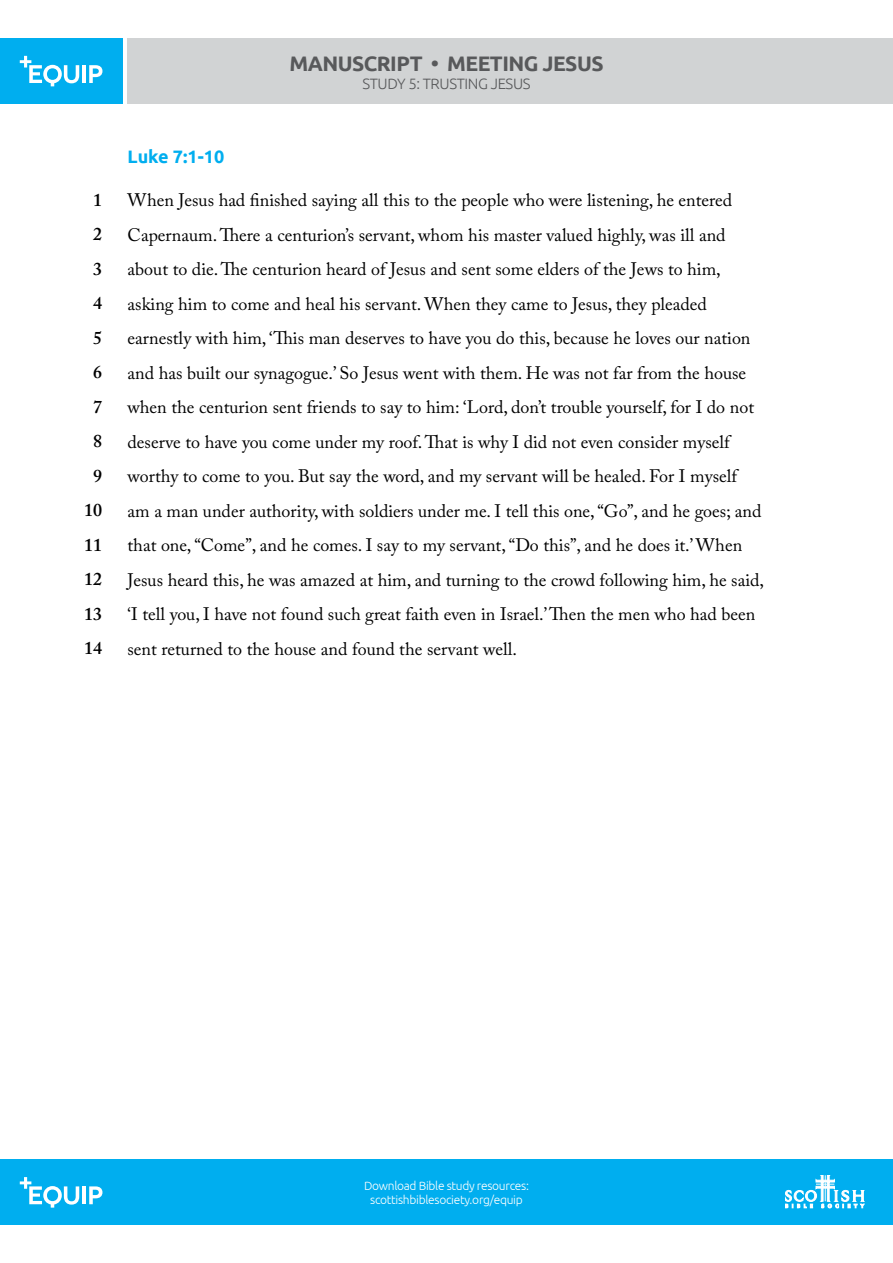
<style>
.page{position:relative;width:893px;height:1263px;background:#fff}
.page>*{position:absolute;margin:0;border:0;box-sizing:border-box;transform-origin:0 0}
.t1{font:700 21px "Ubuntu";letter-spacing:-.025em;color:#58595b}
.t2{font:18px/34.5px "Adobe Caslon Pro";color:#000}
.t3{font:600 18px/34.5px "Adobe Caslon Pro";color:#000;text-align:center}
.t4{font:700 18px "Ubuntu";color:#00aeef}
.t5{font:300 15px "Ubuntu";letter-spacing:-.025em;color:#58595b}
.t6{font:300 12px/14.4px "Ubuntu";letter-spacing:-.025em;color:#fff;text-align:center}
</style>
<div class="page">
<div style="left:0;top:1159px;width:893px;height:66px;background:#00aeef"></div>
<hr style="left:82px;top:1186px;width:4px;height:18px;background:#fff">
<svg style="left:89px;top:1186px;width:13px;height:18px"></svg>
<svg style="left:20px;top:1177px;width:59px;height:30px"></svg>
<div style="left:0;top:38px;width:122px;height:66px;background:#00aeef"></div>
<div style="left:128px;top:38px;width:765px;height:66px;background:#d1d3d4"></div>
<hr style="left:82px;top:65px;width:4px;height:18px;background:#fff">
<svg style="left:89px;top:65px;width:13px;height:18px"></svg>
<svg style="left:20px;top:56px;width:59px;height:30px"></svg>
<svg style="left:785px;top:1175px;width:79px;height:33px"></svg>
<p class="t3" style="left:84px;top:182px;width:19px">1<br>2<br>3<br>4<br>5<br>6<br>7<br>8<br>9<br>10<br>11<br>12<br>13<br>14</p>
<p class="t1" style="left:289px;top:50px;width:316px">MANUSCRIPT • MEETING JESUS</p>
<p class="t5" style="left:362px;top:74px;width:170px">STUDY 5: TRUSTING JESUS</p>
<p class="t4" style="left:128px;top:146px;width:98px">Luke 7:1-10</p>
<p class="t2" style="left:128px;top:183px;width:638px">When Jesus had finished saying all this to the people who were listening, he entered Capernaum. There a centurion’s servant, whom his master valued highly, was ill and about to die. The centurion heard of Jesus and sent some elders of the Jews to him, asking him to come and heal his servant. When they came to Jesus, they pleaded earnestly with him, ‘This man deserves to have you do this, because he loves our nation and has built our synagogue.’ So Jesus went with them. He was not far from the house when the centurion sent friends to say to him: ‘Lord, don’t trouble yourself, for I do not deserve to have you come under my roof. That is why I did not even consider myself worthy to come to you. But say the word, and my servant will be healed. For I myself<br>am a man under authority, with soldiers under me. I tell this one, “Go”, and he goes; and that one, “Come”, and he comes. I say to my servant, “Do this”, and he does it.’ When Jesus heard this, he was amazed at him, and turning to the crowd following him, he said, ‘I tell you, I have not found such great faith even in Israel.’ Then the men who had been sent returned to the house and found the servant well.</p>
<p class="t6" style="left:364px;top:1178px;width:166px">Download Bible study resources: scottishbiblesociety.org/equip</p>
</div>
